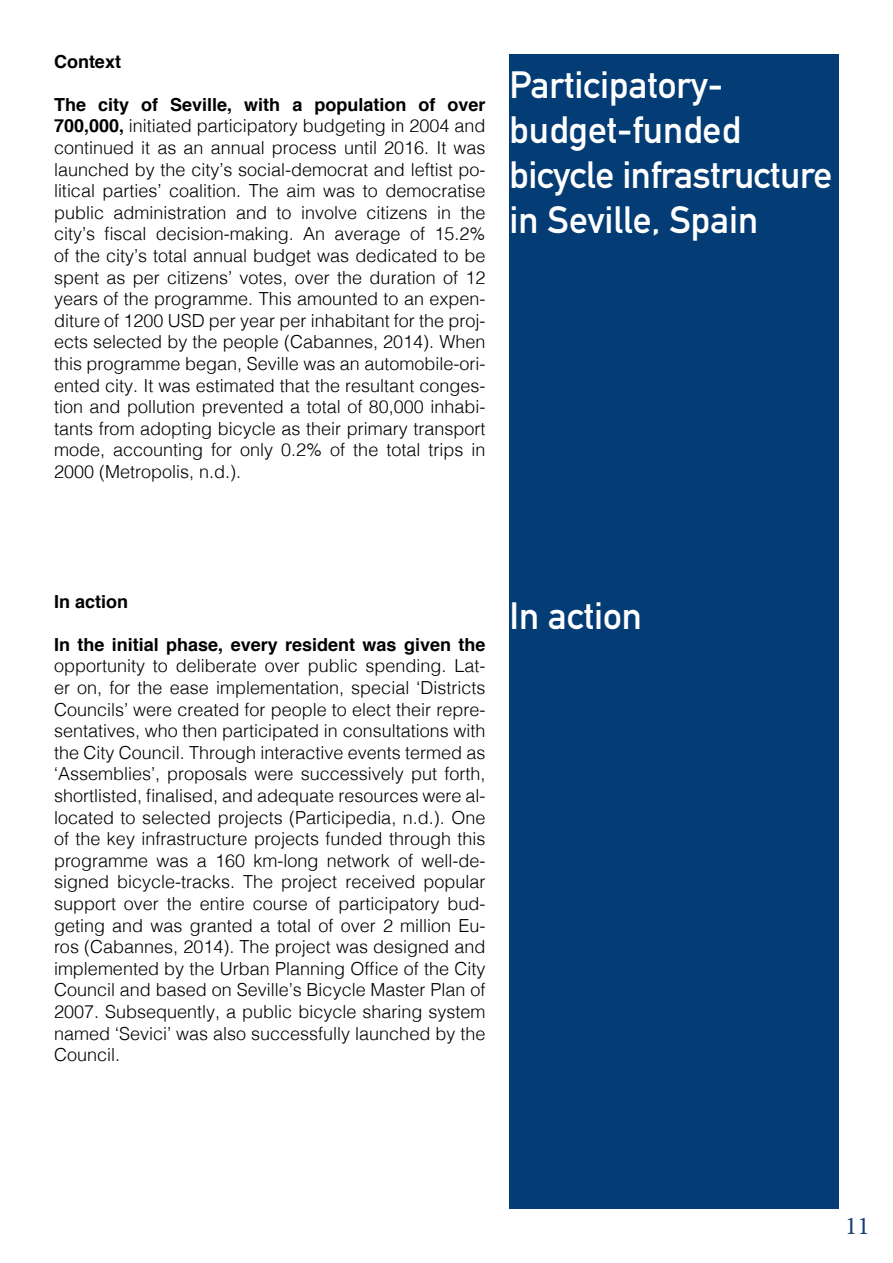
<style>
.page{position:relative;width:893px;height:1263px;background:#fff}
.page>*{position:absolute;margin:0;border:0;box-sizing:border-box;transform-origin:0 0}
.t1{font:700 37.5px/45px "DIN Alternate";color:#fff}
.t2{font:25.5px "Minion Pro";color:#1b3f73}
.t3{font:300 18px/21.6px "Helvetica";color:#000;text-align:justify}
.t4{font:700 18px "Helvetica";color:#000}
.s1{font-weight:700}
</style>
<div class="page">
<div style="left:509px;top:54px;width:330px;height:1155px;background:#043c75"></div>
<p class="t4" style="left:54px;top:47px;width:68px">Context</p>
<p class="t3" style="left:54px;top:92px;width:433px"><span class="s1">The city of Seville, with a population of over 700,000,</span> initiated participatory budgeting in 2004 and continued it as an annual process until 2016. It was launched by the city’s social-democrat and leftist po&shy;litical parties’ coalition. The aim was to democratise public administration and to involve citizens in the city’s fiscal decision-making. An average of 15.2% of the city’s total annual budget was dedicated to be spent as per citizens’ votes, over the duration of 12 years of the programme. This amounted to an expen&shy;diture of 1200 USD per year per inhabitant for the proj&shy;ects selected by the people (Cabannes, 2014). When this programme began, Seville was an automobile-ori&shy;ented city. It was estimated that the resultant conges&shy;tion and pollution prevented a total of 80,000 inhabi&shy;tants from adopting bicycle as their primary transport mode, accounting for only 0.2% of the total trips in 2000 (Metropolis, n.d.).</p>
<p class="t1" style="left:509px;top:60px;width:215px">Participatory-</p>
<p class="t1" style="left:509px;top:105px;width:233px">budget-funded</p>
<p class="t1" style="left:509px;top:150px;width:324px">bicycle infrastructure in Seville, Spain</p>
<p class="t4" style="left:54px;top:587px;width:76px">In action</p>
<p class="t3" style="left:54px;top:632px;width:433px"><span class="s1">In the initial phase, every resident was given the </span>opportunity to deliberate over public spending. Lat&shy;er on, for the ease implementation, special ‘Districts Councils’ were created for people to elect their repre&shy;sentatives, who then participated in consultations with the City Council. Through interactive events termed as ‘Assemblies’, proposals were successively put forth, shortlisted, finalised, and adequate resources were al&shy;located to selected projects (Participedia, n.d.). One of the key infrastructure projects funded through this programme was a 160 km-long network of well-de&shy;signed bicycle-tracks. The project received popular support over the entire course of participatory bud&shy;geting and was granted a total of over 2 million Eu&shy;ros (Cabannes, 2014). The project was designed and implemented by the Urban Planning Office of the City Council and based on Seville’s Bicycle Master Plan of 2007. Subsequently, a public bicycle sharing system named ‘Sevici’ was also successfully launched by the Council.</p>
<p class="t1" style="left:509px;top:591px;width:134px">In action</p>
<p class="t2" style="left:845px;top:1208px;width:26px">11</p>
</div>
